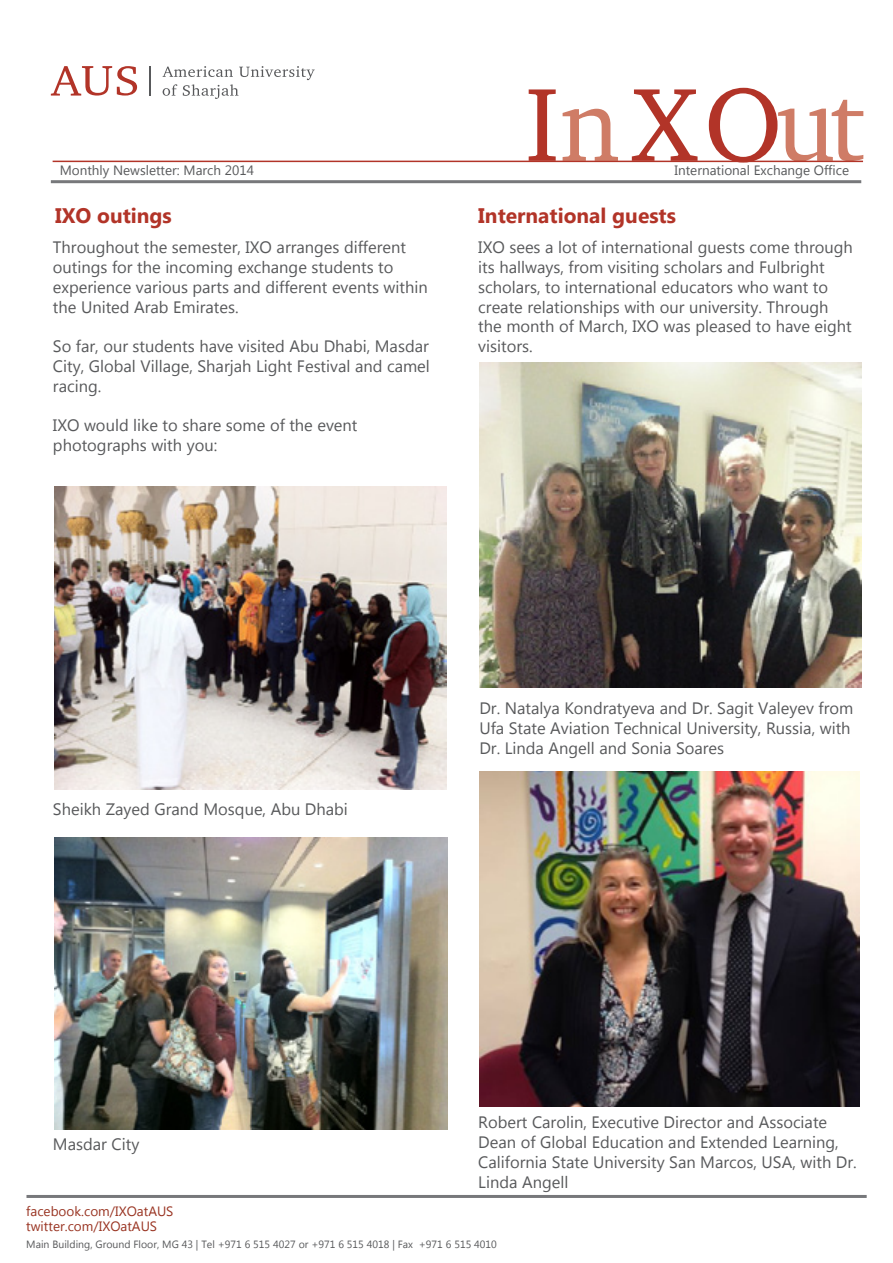
<style>
.page{position:relative;width:893px;height:1263px;background:#fff}
.page>*{position:absolute;margin:0;border:0;box-sizing:border-box;transform-origin:0 0}
.t1{font:700 21px "Microsoft New Tai Lue";color:#b23428}
.t2{font:16.5px/19.8px "Microsoft New Tai Lue";color:#58595b}
.t3{font:13.5px "Microsoft New Tai Lue";color:#58595b}
.t4{font:13.5px/15px "Microsoft New Tai Lue";color:#993422}
.t5{font:10.5px "Microsoft New Tai Lue";color:#58595b}
</style>
<div class="page">
<hr style="left:26px;top:1195px;width:841px;height:3px;background:#77787b">
<hr style="left:51px;top:180px;width:810px;height:3px;background:#77787b">
<svg style="left:529px;top:89px;width:27px;height:72px"></svg>
<svg style="left:563px;top:109px;width:55px;height:52px"></svg>
<svg style="left:632px;top:89px;width:66px;height:72px"></svg>
<svg style="left:709px;top:88px;width:154px;height:75px"></svg>
<hr style="left:53px;top:161px;width:810px;height:1px;background:#b23428">
<hr style="left:149px;top:66px;width:2px;height:30px;background:#58595b">
<svg style="left:51px;top:66px;width:86px;height:30px"></svg>
<svg style="left:163px;top:66px;width:152px;height:33px"></svg>
<img style="left:54px;top:486px;width:393px;height:303px">
<img style="left:54px;top:838px;width:393px;height:291px">
<img style="left:479px;top:363px;width:382px;height:324px">
<img style="left:479px;top:771px;width:380px;height:336px">
<p class="t3" style="left:60px;top:163px;width:196px">Monthly Newsletter: March 2014</p>
<p class="t3" style="left:674px;top:163px;width:176px">International Exchange Office</p>
<p class="t1" style="left:55px;top:203px;width:118px">IXO outings</p>
<p class="t2" style="left:53px;top:239px;width:376px">Throughout the semester, IXO arranges different outings for the incoming exchange students to experience various parts and different events within the United Arab Emirates.</p>
<p class="t2" style="left:53px;top:338px;width:378px;text-align:justify">So far, our students have visited Abu Dhabi, Masdar City, Global Village, Sharjah Light Festival and camel racing.</p>
<p class="t2" style="left:53px;top:417px;width:306px">IXO would like to share some of the event photographs with you:</p>
<p class="t1" style="left:478px;top:203px;width:199px">International guests</p>
<p class="t2" style="left:478px;top:239px;width:376px">IXO sees a lot of international guests come through its hallways, from visiting scholars and Fulbright scholars, to international educators who want to create relationships with our university. Through the month of March, IXO was pleased to have eight visitors.</p>
<p class="t2" style="left:53px;top:800px;width:296px">Sheikh Zayed Grand Mosque, Abu Dhabi</p>
<p class="t2" style="left:479px;top:700px;width:375px">Dr. Natalya Kondratyeva and Dr. Sagit Valeyev from<br>Ufa State Aviation Technical University, Russia, with<br>Dr. Linda Angell and Sonia Soares</p>
<p class="t2" style="left:53px;top:1136px;width:88px">Masdar City</p>
<p class="t2" style="left:478px;top:1114px;width:380px">Robert Carolin, Executive Director and Associate Dean of Global Education and Extended Learning, California State University San Marcos, USA, with Dr.<br>Linda Angell</p>
<p class="t4" style="left:26px;top:1205px;width:149px">facebook.com/IXOatAUS twitter.com/IXOatAUS</p>
<p class="t5" style="left:26px;top:1238px;width:472px">Main Building, Ground Floor, MG 43 | Tel +971 6 515 4027 or +971 6 515 4018 | Fax +971 6 515 4010</p>
</div>
